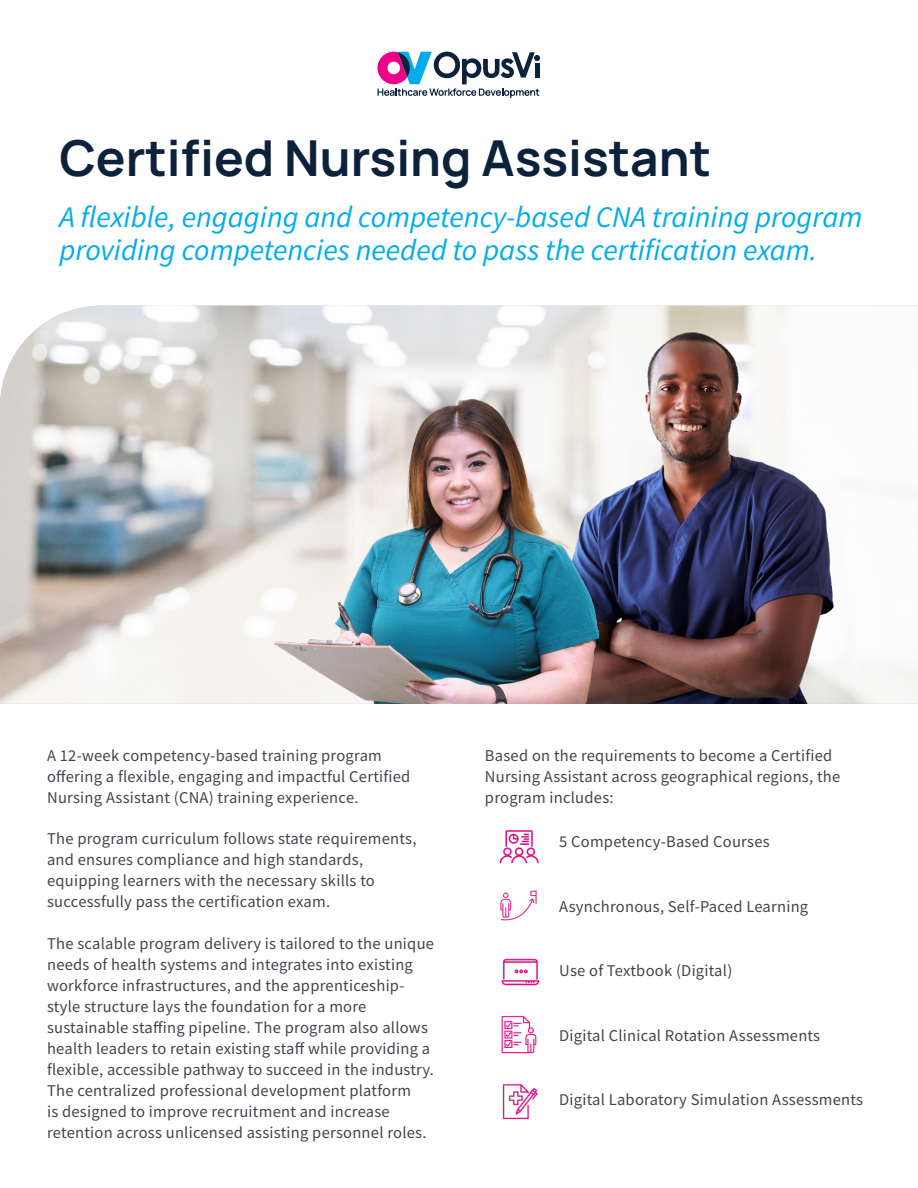
<style>
.page{position:relative;width:918px;height:1188px;background:#fff}
.page>*{position:absolute;margin:0;border:0;box-sizing:border-box;transform-origin:0 0}
.t1{font:200 49.5px "Manrope";color:#0c223b}
.t2{font:italic 30px/33px "Source Sans Pro";color:#00aced}
.t3{font:16.5px/21px "Source Sans Pro";letter-spacing:.015em;color:#42454d}
</style>
<div class="page">
<img style="left:0;top:306px;width:326px;height:398px">
<svg style="left:377px;top:52px;width:163px;height:46px"></svg>
<img style="left:326px;top:306px;width:592px;height:398px">
<img style="left:256px;top:382px;width:343px;height:322px">
<img style="left:499px;top:830px;width:40px;height:34px">
<img style="left:501px;top:958px;width:39px;height:28px">
<img style="left:501px;top:1015px;width:36px;height:39px">
<img style="left:500px;top:890px;width:37px;height:31px">
<img style="left:502px;top:1084px;width:36px;height:36px">
<h1 class="t1" style="left:59px;top:123px;width:653px">Certified Nursing Assistant</h1>
<h2 class="t2" style="left:59px;top:201px;width:805px">A flexible, engaging and competency-based CNA training program providing competencies needed to pass the certification exam.</h2>
<p class="t3" style="left:47px;top:745px;width:365px">A 12-week competency-based training program offering a flexible, engaging and impactful Certified<br>Nursing Assistant (CNA) training experience.</p>
<p class="t3" style="left:47px;top:828px;width:371px">The program curriculum follows state requirements, and ensures compliance and high standards, equipping learners with the necessary skills to successfully pass the certification exam.</p>
<p class="t3" style="left:47px;top:933px;width:389px">The scalable program delivery is tailored to the unique needs of health systems and integrates into existing workforce infrastructures, and the apprenticeship&shy;style structure lays the foundation for a more sustainable staffing pipeline. The program also allows health leaders to retain existing staff while providing a flexible, accessible pathway to succeed in the industry.<br>The centralized professional development platform<br>is designed to improve recruitment and increase retention across unlicensed assisting personnel roles.</p>
<p class="t3" style="left:485px;top:745px;width:357px">Based on the requirements to become a Certified<br>Nursing Assistant across geographical regions, the program includes:</p>
<p class="t3" style="left:559px;top:831px;width:212px">5 Competency-Based Courses</p>
<p class="t3" style="left:559px;top:896px;width:251px">Asynchronous, Self-Paced Learning</p>
<p class="t3" style="left:559px;top:960px;width:175px">Use of Textbook (Digital)</p>
<p class="t3" style="left:559px;top:1025px;width:263px">Digital Clinical Rotation Assessments</p>
<p class="t3" style="left:559px;top:1089px;width:305px">Digital Laboratory Simulation Assessments</p>
</div>
